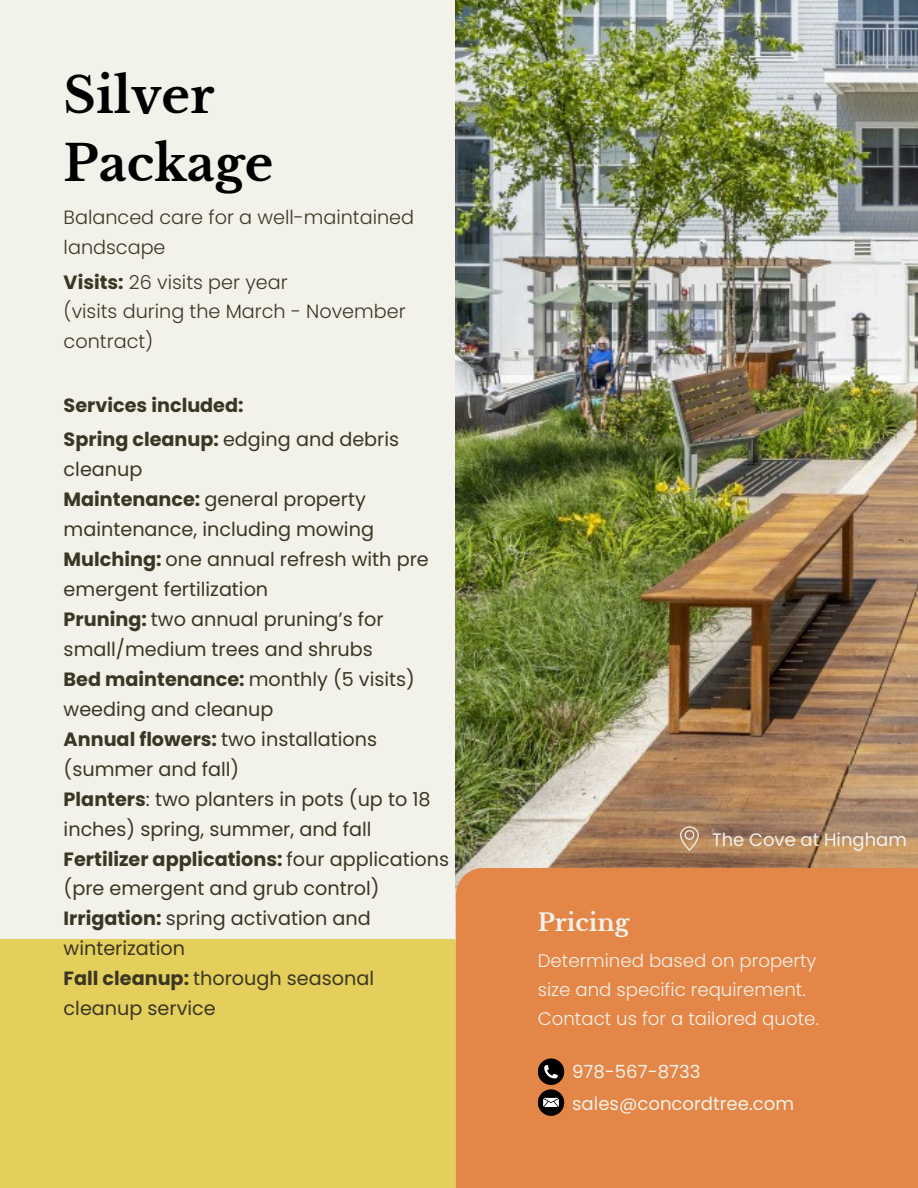
<style>
.page{position:relative;width:918px;height:1188px;background:#f2f2ea}
.page>*{position:absolute;margin:0;border:0;box-sizing:border-box;transform-origin:0 0}
.t1{font:700 48.9px "Libre Baskerville";color:#000}
.t2{font:700 23.85px "Libre Baskerville";color:#f2f2ea}
.t3{font:19.2px/30px "Poppins";color:#3a3623}
.t4{font:300 19.2px/30px "Poppins";color:#3a3623}
.t5{font:700 19.2px "Poppins";color:#3a3623}
.t6{font:300 18.15px/29px "Poppins";color:#f2f2ea}
.t7{font:18.15px "Poppins";color:#f2f2ea}
.t8{font:18px "Poppins";color:#f2f2ea}
.s1{font-weight:700}
</style>
<div class="page">
<div style="left:0;top:939px;width:918px;height:249px;background:#e4cf5c"></div>
<img style="left:456px;top:0;width:462px;height:868px">
<div style="left:456px;top:868px;width:462px;height:320px;background:#e48647"></div>
<div style="left:538px;top:1058px;width:26px;height:27px;background:#000;border-radius:50%"></div>
<svg style="left:544px;top:1065px;width:14px;height:13px"></svg>
<div style="left:538px;top:1089px;width:26px;height:27px;background:#000;border-radius:50%"></div>
<svg style="left:543px;top:1098px;width:16px;height:9px"></svg>
<svg style="left:680px;top:826px;width:19px;height:25px"></svg>
<p class="t1" style="left:64px;top:65px;width:152px">Silver</p>
<p class="t1" style="left:64px;top:134px;width:211px">Package</p>
<p class="t4" style="left:64px;top:202px;width:352px">Balanced care for a well-maintained landscape</p>
<h3 class="t4" style="left:64px;top:267px;width:226px"><span class="s1">Visits:</span> 26 visits per year</h3>
<p class="t4" style="left:64px;top:297px;width:344px">(visits during the March - November contract)</p>
<p class="t5" style="left:64px;top:391px;width:181px">Services included:</p>
<p class="t3" style="left:64px;top:424px;width:337px"><span class="s1">Spring cleanup:</span> edging and debris cleanup</p>
<p class="t3" style="left:64px;top:484px;width:312px"><span class="s1">Maintenance:</span> general property maintenance, including mowing</p>
<p class="t3" style="left:64px;top:544px;width:367px"><span class="s1">Mulching:</span> one annual refresh with pre emergent fertilization</p>
<p class="t3" style="left:64px;top:604px;width:321px"><span class="s1">Pruning:</span> two annual pruning’s for small/medium trees and shrubs</p>
<p class="t3" style="left:64px;top:664px;width:353px"><span class="s1">Bed maintenance:</span> monthly (5 visits) weeding and cleanup</p>
<p class="t3" style="left:64px;top:724px;width:315px"><span class="s1">Annual flowers:</span> two installations</p>
<p class="t3" style="left:64px;top:754px;width:177px">(summer and fall)</p>
<p class="t3" style="left:64px;top:784px;width:369px"><span class="s1">Planters</span>: two planters in pots (up to 18 inches) spring, summer, and fall</p>
<p class="t3" style="left:64px;top:844px;width:387px"><span class="s1">Fertilizer applications:</span> four applications (pre emergent and grub control)</p>
<p class="t3" style="left:64px;top:904px;width:309px"><span class="s1">Irrigation:</span> spring activation and winterization</p>
<p class="t3" style="left:64px;top:964px;width:312px"><span class="s1">Fall cleanup:</span> thorough seasonal cleanup service</p>
<p class="t8" style="left:712px;top:827px;width:196px">The Cove at Hingham</p>
<p class="t2" style="left:538px;top:908px;width:93px">Pricing</p>
<p class="t6" style="left:538px;top:947px;width:282px">Determined based on property size and specific requirement.<br>Contact us for a tailored quote.</p>
<h1 class="t7" style="left:572px;top:1059px;width:130px">978-567-8733</h1>
<p class="t7" style="left:572px;top:1091px;width:223px">sales@concordtree.com</p>
</div>
